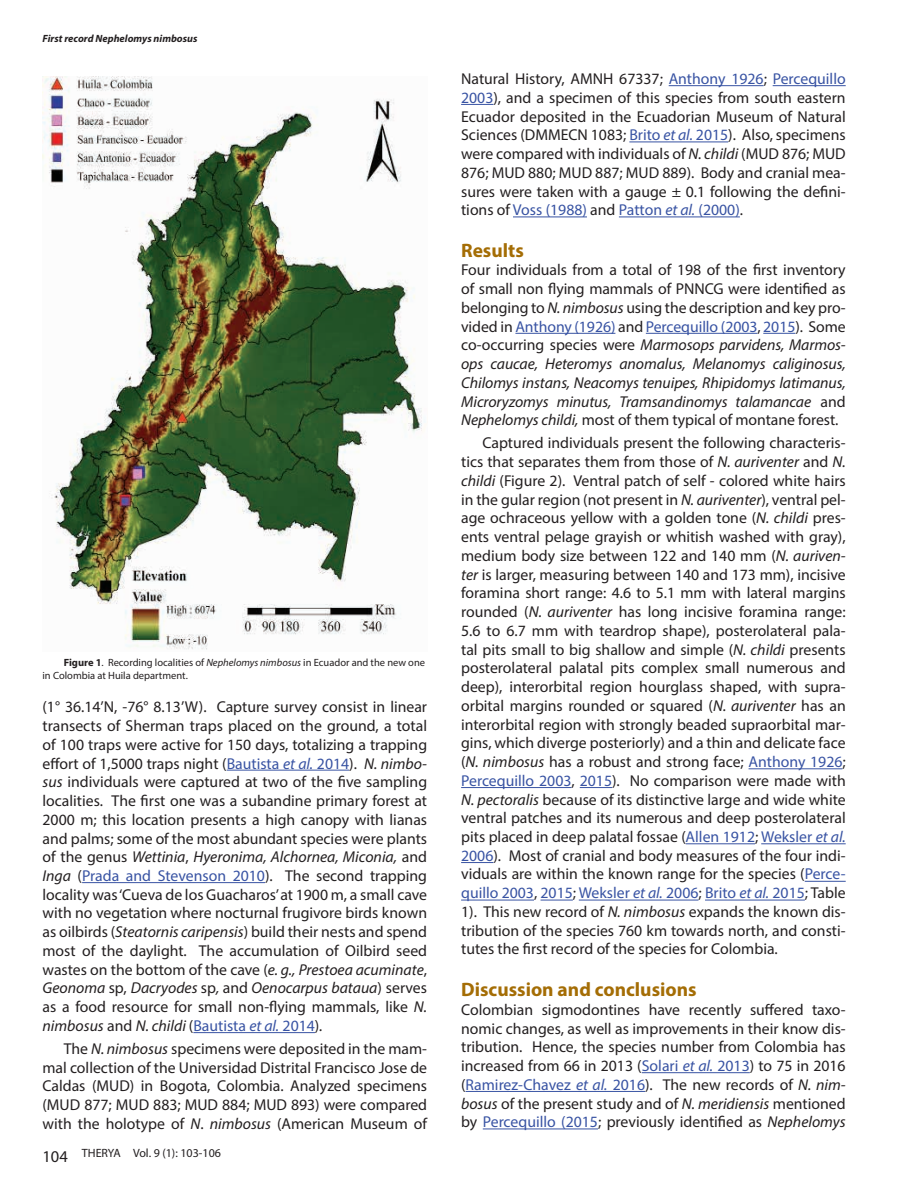
<style>
.page{position:relative;width:918px;height:1188px;background:#fff}
.page>*{position:absolute;margin:0;border:0;box-sizing:border-box;transform-origin:0 0}
.t1{font:700 19.5px "Myriad Pro";color:#a46d05}
.t2{font:15.75px/18.8px "Myriad Pro";color:#231f20;text-align:justify}
.t3{font:12px "Myriad Pro";color:#231f20}
.t4{font:10.5px/13.5px "Myriad Pro";color:#231f20}
.t5{font:italic 700 10.5px "Myriad Pro";color:#231f20}
.s1{font-weight:700}
.s2{font-style:italic}
.s3{color:#3853a3}
.s4{font-style:italic;color:#3853a3}
.s5{font-size:16.5px}
</style>
<div class="page">
<hr style="left:669px;top:85px;width:95px;height:1px;background:#3853a3">
<hr style="left:773px;top:85px;width:73px;height:1px;background:#3853a3">
<hr style="left:461px;top:104px;width:32px;height:1px;background:#3853a3">
<hr style="left:629px;top:142px;width:99px;height:1px;background:#3853a3">
<hr style="left:513px;top:217px;width:74px;height:1px;background:#3853a3">
<hr style="left:619px;top:217px;width:121px;height:1px;background:#3853a3">
<hr style="left:515px;top:333px;width:100px;height:1px;background:#3853a3">
<hr style="left:646px;top:333px;width:111px;height:1px;background:#3853a3">
<hr style="left:763px;top:333px;width:32px;height:1px;background:#3853a3">
<hr style="left:749px;top:768px;width:93px;height:1px;background:#3853a3">
<hr style="left:461px;top:787px;width:110px;height:1px;background:#3853a3">
<hr style="left:580px;top:787px;width:32px;height:1px;background:#3853a3">
<hr style="left:686px;top:843px;width:69px;height:1px;background:#3853a3">
<hr style="left:761px;top:843px;width:85px;height:1px;background:#3853a3">
<hr style="left:461px;top:862px;width:32px;height:1px;background:#3853a3">
<hr style="left:805px;top:881px;width:41px;height:1px;background:#3853a3">
<hr style="left:461px;top:900px;width:73px;height:1px;background:#3853a3">
<hr style="left:541px;top:900px;width:32px;height:1px;background:#3853a3">
<hr style="left:579px;top:900px;width:120px;height:1px;background:#3853a3">
<hr style="left:705px;top:900px;width:100px;height:1px;background:#3853a3">
<hr style="left:642px;top:1072px;width:108px;height:1px;background:#3853a3">
<hr style="left:466px;top:1091px;width:179px;height:1px;background:#3853a3">
<hr style="left:483px;top:1129px;width:115px;height:1px;background:#3853a3">
<hr style="left:227px;top:770px;width:122px;height:1px;background:#3853a3">
<hr style="left:82px;top:882px;width:183px;height:1px;background:#3853a3">
<hr style="left:193px;top:1032px;width:122px;height:1px;background:#3853a3">
<img style="left:43px;top:77px;width:382px;height:573px">
<p class="t5" style="left:43px;top:31px;width:156px">First record Nephelomys nimbosus</p>
<p class="t4" style="left:43px;top:655px;width:384px;text-indent:21px"><span class="s1">Figure 1</span>. Recording localities of <span class="s2">Nephelomys nimbosus</span> in Ecuador and the new one in Colombia at Huila department.</p>
<p class="t2" style="left:43px;top:697px;width:386px">(1° 36.14’N, -76° 8.13’W). Capture survey consist in linear transects of Sherman traps placed on the ground, a total of 100 traps were active for 150 days, totalizing a trapping effort of 1,5000 traps night (<span class="s3">Bautista</span> <span class="s4">et al.</span> <span class="s3">2014</span>). <span class="s2">N. nimbo&shy;sus</span> individuals were captured at two of the five sampling localities. The first one was a subandine primary forest at 2000 m; this location presents a high canopy with lianas and palms; some of the most abundant species were plants of the genus <span class="s2">Wettinia</span>, <span class="s2">Hyeronima, Alchornea, Miconia,</span> and <span class="s2">Inga</span> (<span class="s3">Prada and Stevenson 2010</span>). The second trapping locality was ‘Cueva de los Guacharos’ at 1900 m, a small cave with no vegetation where nocturnal frugivore birds known as oilbirds (<span class="s2">Steatornis caripensis</span>) build their nests and spend most of the daylight. The accumulation of Oilbird seed wastes on the bottom of the cave (<span class="s2">e. g., Prestoea acuminate</span>, <span class="s2">Geonoma</span> sp, <span class="s2">Dacryodes</span> sp<span class="s2">,</span> and <span class="s2">Oenocarpus bataua</span>) serves as a food resource for small non-flying mammals, like <span class="s2">N. nimbosus</span> and <span class="s2">N. childi</span> (<span class="s3">Bautista</span> <span class="s4">et al.</span> <span class="s3">2014</span>)<span class="s2">.</span></p>
<p class="t2" style="left:43px;top:1039px;width:386px;text-indent:21px">The <span class="s2">N. nimbosus</span> specimens were deposited in the mam&shy;mal collection of the Universidad Distrital Francisco Jose de Caldas (MUD) in Bogota, Colombia. Analyzed specimens (MUD 877; MUD 883; MUD 884; MUD 893) were compared with the holotype of <span class="s2">N</span>. <span class="s2">nimbosus</span> (American Museum of</p>
<p class="t3" style="left:43px;top:1146px;width:180px"><span class="s5">104</span> THERYA Vol. 9 (1): 103-106</p>
<p class="t2" style="left:461px;top:69px;width:386px">Natural History, AMNH 67337; <span class="s3">Anthony 1926</span>; <span class="s3">Percequillo 2003</span>), and a specimen of this species from south eastern Ecuador deposited in the Ecuadorian Museum of Natural Sciences (DMMECN 1083; <span class="s3">Brito</span> <span class="s4">et al.</span> <span class="s3">2015</span>). Also, specimens were compared with individuals of <span class="s2">N. childi</span> (MUD 876; MUD 876; MUD 880; MUD 887; MUD 889). Body and cranial mea&shy;sures were taken with a gauge ± 0.1 following the defini&shy;tions of <span class="s3">Voss (1988)</span> and <span class="s3">Patton</span> <span class="s4">et al.</span> <span class="s3">(2000)</span>.</p>
<p class="t1" style="left:461px;top:237px;width:64px">Results</p>
<p class="t2" style="left:461px;top:261px;width:386px">Four individuals from a total of 198 of the first inventory of small non flying mammals of PNNCG were identified as belonging to <span class="s2">N. nimbosus</span> using the description and key pro&shy;vided in <span class="s3">Anthony (1926)</span> and <span class="s3">Percequillo (2003</span>, <span class="s3">2015</span>). Some co-occurring species were <span class="s2">Marmosops parvidens, Marmos&shy;ops caucae, Heteromys anomalus, Melanomys caliginosus, Chilomys instans, Neacomys tenuipes, Rhipidomys latimanus, Microryzomys minutus, Tramsandinomys talamancae</span> and <span class="s2">Nephelomys childi,</span> most of them typical of montane forest.</p>
<p class="t2" style="left:461px;top:434px;width:386px;text-indent:21px">Captured individuals present the following characteris&shy;tics that separates them from those of <span class="s2">N. auriventer</span> and <span class="s2">N. childi</span> (Figure 2). Ventral patch of self - colored white hairs in the gular region (not present in <span class="s2">N. auriventer</span>), ventral pel&shy;age ochraceous yellow with a golden tone (<span class="s2">N. childi</span> pres&shy;ents ventral pelage grayish or whitish washed with gray), medium body size between 122 and 140 mm (<span class="s2">N. auriven&shy;ter</span> is larger, measuring between 140 and 173 mm), incisive foramina short range: 4.6 to 5.1 mm with lateral margins rounded (<span class="s2">N. auriventer</span> has long incisive foramina range:<br>5.6 to 6.7 mm with teardrop shape), posterolateral pala&shy;tal pits small to big shallow and simple (<span class="s2">N. childi</span> presents posterolateral palatal pits complex small numerous and deep), interorbital region hourglass shaped, with supra&shy;orbital margins rounded or squared (<span class="s2">N. auriventer</span> has an interorbital region with strongly beaded supraorbital mar&shy;gins, which diverge posteriorly) and a thin and delicate face (<span class="s2">N. nimbosus</span> has a robust and strong face; <span class="s3">Anthony 1926</span>; <span class="s3">Percequillo 2003</span>, <span class="s3">2015</span>). No comparison were made with <span class="s2">N. pectoralis</span> because of its distinctive large and wide white ventral patches and its numerous and deep posterolateral pits placed in deep palatal fossae (<span class="s3">Allen 1912</span>; <span class="s3">Weksler</span> <span class="s4">et al.<br></span><span class="s3">2006</span>). Most of cranial and body measures of the four indi&shy;viduals are within the known range for the species (<span class="s3">Perce&shy;quillo 2003</span>, <span class="s3">2015</span>; <span class="s3">Weksler</span> <span class="s4">et al.</span> <span class="s3">2006</span>; <span class="s3">Brito</span> <span class="s4">et al.</span> <span class="s3">2015</span>; Table 1). This new record of <span class="s2">N. nimbosus</span> expands the known dis&shy;tribution of the species 760 km towards north, and consti&shy;tutes the first record of the species for Colombia.</p>
<p class="t1" style="left:461px;top:977px;width:237px">Discussion and conclusions</p>
<p class="t2" style="left:461px;top:1000px;width:386px">Colombian sigmodontines have recently suffered taxo&shy;nomic changes, as well as improvements in their know dis&shy;tribution. Hence, the species number from Colombia has increased from 66 in 2013 (<span class="s3">Solari</span> <span class="s4">et al.</span> <span class="s3">2013</span>) to 75 in 2016 (<span class="s3">Ramirez-Chavez</span> <span class="s4">et al.</span> <span class="s3">2016</span>). The new records of <span class="s2">N. nim&shy;bosus</span> of the present study and of <span class="s2">N. meridiensis</span> mentioned by <span class="s3">Percequillo (2015</span>; previously identified as <span class="s2">Nephelomys</span></p>
</div>
